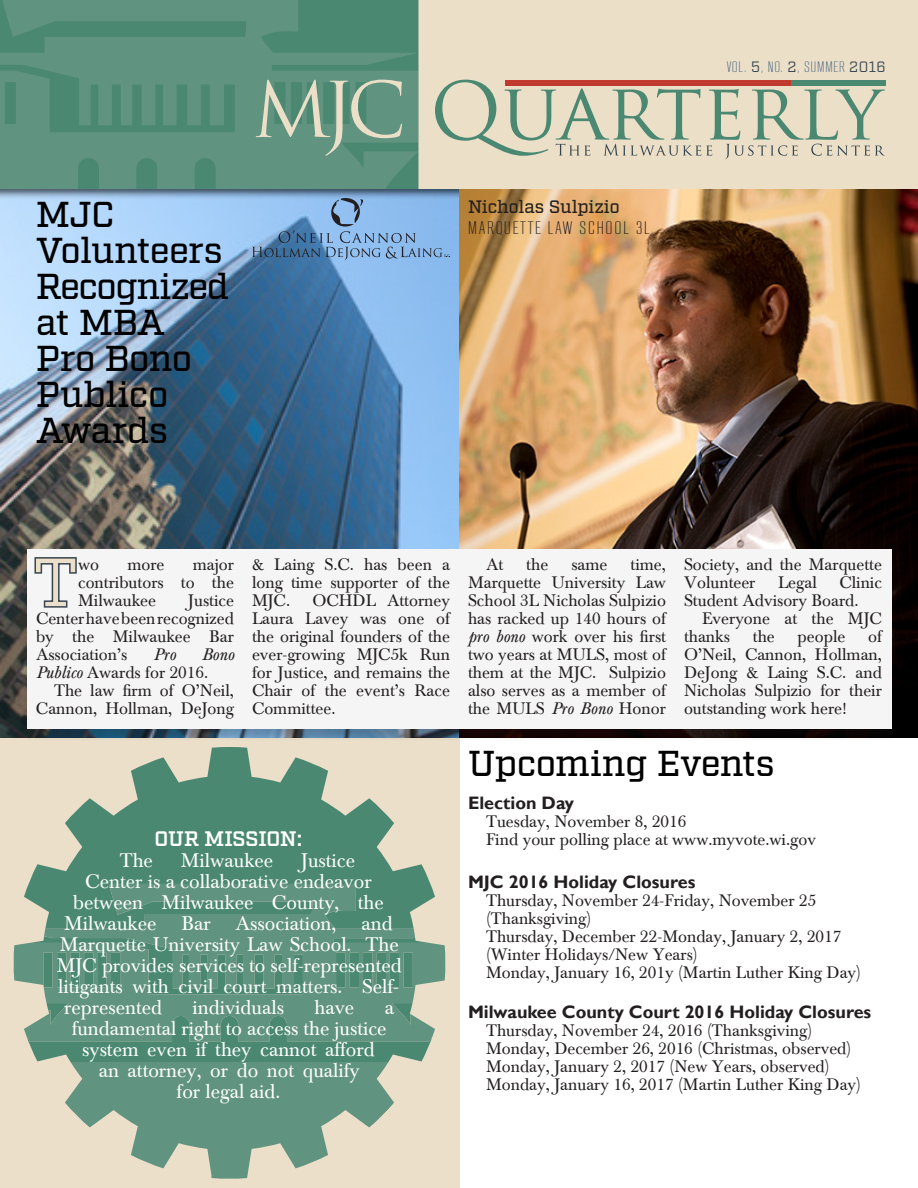
<style>
.page{position:relative;width:918px;height:1188px;background:#fff}
.page>*{position:absolute;margin:0;border:0;box-sizing:border-box;transform-origin:0 0}
.t1{font:67.95px "Factoria";color:#ebdfc9}
.t2{font:500 36px/36px "Factoria";letter-spacing:-.01em;color:#000}
.t3{font:600 21px "Factoria";letter-spacing:-.01em;color:#fff}
.t4{font:19.5px "Baskerville BE";color:#fff}
.t5{font:700 18px "Gill Sans";color:#231f20}
.t6{font:300 18px "RB No 2";letter-spacing:.1em;color:#231f20}
.t7{font:500 18px "Factoria";letter-spacing:-.01em;color:#231f20}
.t8{font:16.5px/18px "Baskerville BE";color:#231f20}
.t9{font:italic 16.5px "Baskerville BE";color:#231f20}
.t10{font:300 15px "RB No 2";letter-spacing:.05em;color:#4f6983}
.s1{font-family:"Factoria";font-weight:400;color:#36454f}
.s2{font-style:italic}
</style>
<div class="page">
<img style="left:0;top:189px;width:918px;height:549px">
<div style="left:0;top:738px;width:459px;height:450px;background:#ebdfc9"></div>
<svg style="left:28px;top:747px;width:403px;height:137px;fill:#4a8872"></svg>
<svg style="left:28px;top:1042px;width:403px;height:137px"></svg>
<svg style="left:13px;top:884px;width:433px;height:158px;fill:#609380"></svg>
<svg style="left:0;top:0;width:418px;height:189px;fill:#609380"></svg>
<div style="left:418px;top:0;width:500px;height:189px;background:#ebdfc8"></div>
<svg style="left:256px;top:80px;width:146px;height:76px"></svg>
<svg style="left:435px;top:80px;width:450px;height:79px"></svg>
<div style="left:600px;top:80px;width:95px;height:5px;background:#c13a2e"></div>
<div style="left:505px;top:80px;width:95px;height:5px;background:#c13a2e"></div>
<div style="left:790px;top:80px;width:96px;height:5px;background:#4a8872"></div>
<div style="left:695px;top:80px;width:95px;height:5px;background:#c13a2e"></div>
<svg style="left:252px;top:198px;width:199px;height:62px"></svg>
<div style="left:21px;top:549px;width:877px;height:192px;background:#231f20;opacity:.2"></div>
<div style="left:27px;top:549px;width:864px;height:180px;background:#f5f5f5"></div>
<svg style="left:34px;top:557px;width:43px;height:51px"></svg>
<p class="t10" style="left:726px;top:61px;width:161px">VOL. <span class="s1">5</span>, NO. <span class="s1">2</span>, SUMMER <span class="s1">2016</span></p>
<h2 class="t2" style="left:36px;top:199px;width:195px">MJC<br>Volunteers<br>Recognized at MBA<br>Pro Bono<br>Publico<br>Awards</h2>
<p class="t7" style="left:468px;top:199px;width:153px">Nicholas Sulpizio</p>
<p class="t6" style="left:468px;top:222px;width:183px">MARQUETTE LAW SCHOOL 3L</p>
<h1 class="t1" style="left:33px;top:543px;width:46px">T</h1>
<p class="t8" style="left:78px;top:557px;width:22px">wo</p>
<p class="t8" style="left:127px;top:557px;width:39px">more</p>
<p class="t8" style="left:78px;top:557px;width:157px;text-align:justify;text-indent:115px">major contributors to the Milwaukee</p>
<p class="t8" style="left:36px;top:593px;width:200px;text-align:justify;text-indent:152px">Justice Center have been recognized by the Milwaukee Bar Association’s</p>
<p class="t8" style="left:36px;top:647px;width:199px;text-indent:166px"><span class="s2">Bono<br>Publico</span> Awards for 2016.</p>
<p class="t8" style="left:36px;top:682px;width:199px;text-align:right">The law firm of O’Neil,<br>Cannon, Hollman, DeJong</p>
<p class="t9" style="left:154px;top:648px;width:23px">Pro</p>
<p class="t8" style="left:252px;top:557px;width:200px;text-align:justify">&amp; Laing S.C. has been a long time supporter of the MJC.</p>
<p class="t8" style="left:252px;top:592px;width:200px;text-align:justify;text-indent:60px">OCHDL Attorney Laura Lavey was one of the original founders of the ever-growing MJC5k Run for Justice, and remains the Chair of the event’s Race Committee.</p>
<p class="t3" style="left:155px;top:826px;width:149px">OUR MISSION:</p>
<p class="t4" style="left:120px;top:851px;width:35px">The</p>
<p class="t4" style="left:181px;top:851px;width:94px">Milwaukee</p>
<p class="t4" style="left:301px;top:851px;width:56px">Justice</p>
<p class="t4" style="left:85px;top:872px;width:288px">Center is a collaborative endeavor</p>
<p class="t4" style="left:73px;top:893px;width:312px">between Milwaukee County, the</p>
<p class="t4" style="left:64px;top:914px;width:94px">Milwaukee</p>
<p class="t4" style="left:181px;top:914px;width:31px">Bar</p>
<p class="t4" style="left:236px;top:914px;width:102px">Association,</p>
<p class="t4" style="left:361px;top:914px;width:33px">and</p>
<p class="t4" style="left:60px;top:935px;width:341px">Marquette University Law School. The</p>
<p class="t4" style="left:57px;top:956px;width:346px">MJC provides services to self-represented</p>
<p class="t4" style="left:58px;top:977px;width:342px">litigants with civil court matters. Self-</p>
<p class="t4" style="left:64px;top:998px;width:99px">represented</p>
<p class="t4" style="left:193px;top:998px;width:93px">individuals</p>
<p class="t4" style="left:315px;top:998px;width:41px">have</p>
<p class="t4" style="left:385px;top:998px;width:11px">a</p>
<p class="t4" style="left:72px;top:1019px;width:316px">fundamental right to access the justice</p>
<p class="t4" style="left:82px;top:1040px;width:294px">system even if they cannot afford</p>
<p class="t4" style="left:99px;top:1061px;width:262px">an attorney, or do not qualify</p>
<p class="t4" style="left:177px;top:1082px;width:105px">for legal aid.</p>
<p class="t8" style="left:468px;top:557px;width:200px;text-align:justify;text-indent:163px">time, Marquette University Law School 3L Nicholas Sulpizio has racked up 140 hours of <span class="s2">pro bono</span> work over his first two years at MULS, most of them at the MJC. Sulpizio also serves as a member of the MULS <span class="s2">Pro Bono</span> Honor</p>
<p class="t8" style="left:684px;top:557px;width:200px">Society, and the Marquette<br>Volunteer</p>
<p class="t8" style="left:486px;top:557px;width:19px">At</p>
<p class="t8" style="left:526px;top:557px;width:23px">the</p>
<p class="t8" style="left:571px;top:557px;width:38px">same</p>
<p class="t8" style="left:684px;top:575px;width:199px;text-indent:155px">Clinic<br>Student Advisory Board.</p>
<p class="t8" style="left:684px;top:611px;width:200px;text-indent:18px">Everyone at the MJC thanks</p>
<p class="t8" style="left:778px;top:575px;width:40px">Legal</p>
<p class="t8" style="left:753px;top:629px;width:23px">the</p>
<p class="t8" style="left:798px;top:629px;width:49px">people</p>
<p class="t8" style="left:684px;top:629px;width:199px;text-align:justify;text-indent:184px">of O’Neil, Cannon, Hollman, DeJong &amp; Laing S.C. and Nicholas Sulpizio for their outstanding work here!</p>
<h2 class="t2" style="left:468px;top:748px;width:308px">Upcoming Events</h2>
<p class="t5" style="left:468px;top:795px;width:108px">Election Day</p>
<p class="t8" style="left:486px;top:814px;width:332px">Tuesday, November 8, 2016<br>Find your polling place at www.myvote.wi.gov</p>
<p class="t5" style="left:468px;top:875px;width:229px">MJC 2016 Holiday Closures</p>
<p class="t8" style="left:486px;top:893px;width:377px">Thursday, November 24-Friday, November 25 (Thanksgiving)<br>Thursday, December 22-Monday, January 2, 2017 (Winter Holidays/New Years)<br>Monday, January 16, 201y (Martin Luther King Day)</p>
<p class="t5" style="left:468px;top:1004px;width:405px">Milwaukee County Court 2016 Holiday Closures</p>
<p class="t8" style="left:486px;top:1023px;width:377px">Thursday, November 24, 2016 (Thanksgiving)<br>Monday, December 26, 2016 (Christmas, observed)<br>Monday, January 2, 2017 (New Years, observed)<br>Monday, January 16, 2017 (Martin Luther King Day)</p>
</div>
